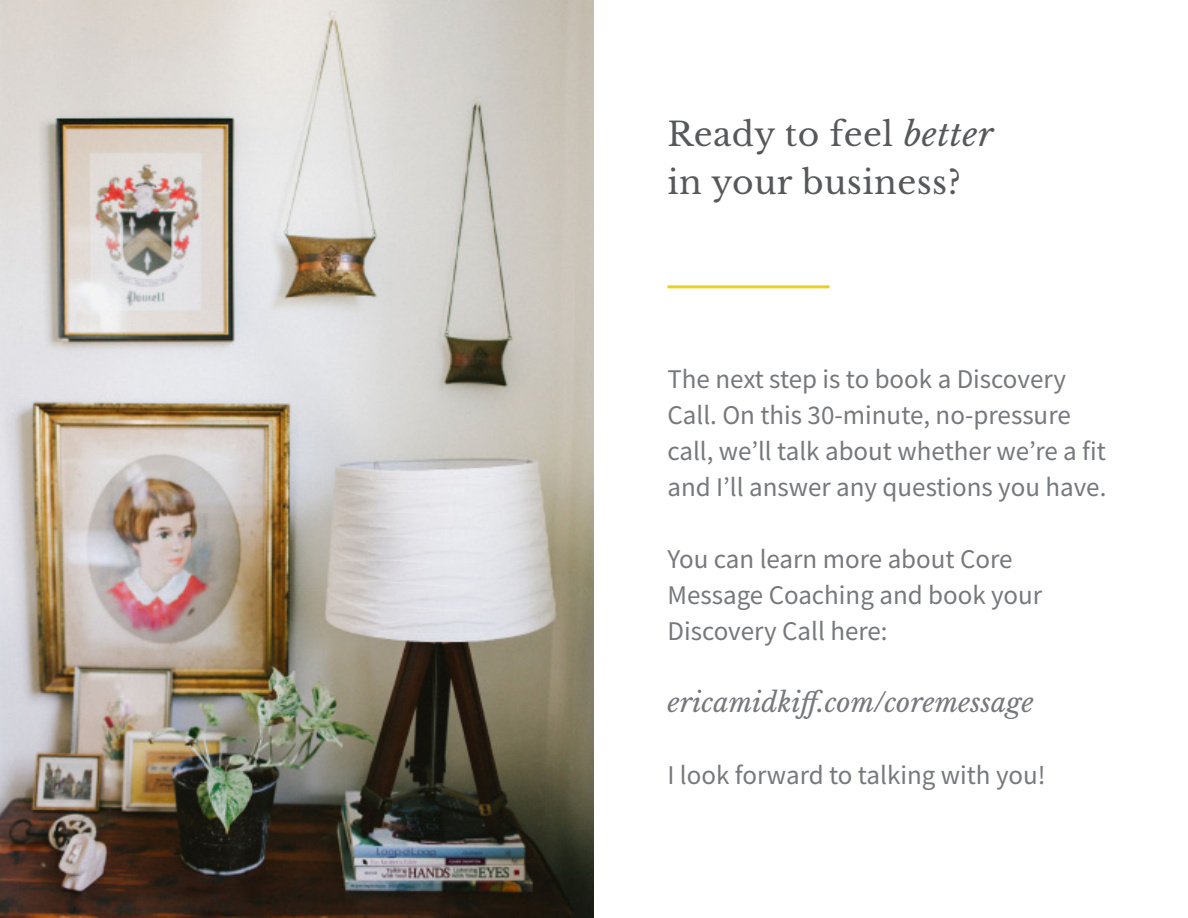
<style>
.page{position:relative;width:1188px;height:918px;background:#fff}
.page>*{position:absolute;margin:0;border:0;box-sizing:border-box;transform-origin:0 0}
.t1{font:33px "Libre Baskerville";letter-spacing:.015em;color:#57585a}
.t2{font:27px/36px "Source Sans Pro";color:#76787b}
.t3{font:italic 27px "Libre Baskerville";color:#76787b}
.s1{font-style:italic}
</style>
<div class="page">
<img style="left:0;top:0;width:594px;height:918px">
<hr style="left:667px;top:285px;width:162px;height:3px;background:#ebd024">
<p class="t1" style="left:667px;top:114px;width:327px">Ready to feel <span class="s1">better</span></p>
<p class="t1" style="left:667px;top:162px;width:295px">in your business?</p>
<p class="t2" style="left:667px;top:361px;width:440px">The next step is to book a Discovery Call. On this 30-minute, no-pressure call, we’ll talk about whether we’re a fit and I’ll answer any questions you have.</p>
<p class="t2" style="left:667px;top:541px;width:347px">You can learn more about Core</p>
<p class="t2" style="left:667px;top:577px;width:376px">Message Coaching and book your</p>
<p class="t2" style="left:667px;top:613px;width:222px">Discovery Call here:</p>
<p class="t3" style="left:667px;top:686px;width:368px">ericamidkiff.com/coremessage</p>
<p class="t2" style="left:667px;top:757px;width:380px">I look forward to talking with you!</p>
</div>
